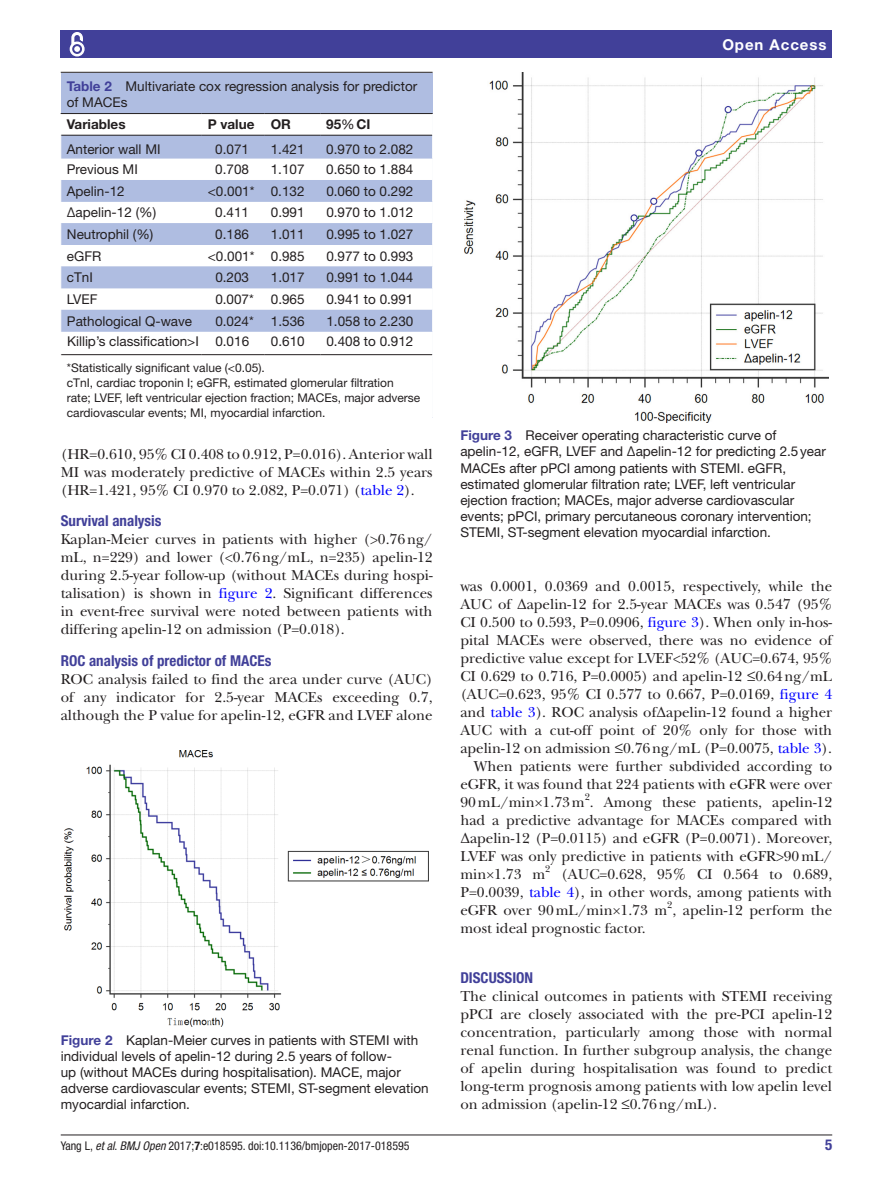
<style>
.page{position:relative;width:893px;height:1191px;background:#fff}
.page>*{position:absolute;margin:0;border:0;box-sizing:border-box;transform-origin:0 0}
.t1{font:15px/18px "New Baskerville";color:#231f20;text-align:justify}
.t2{font:700 condensed 15px "Helvetica Neue LT Std";color:#414099}
.t3{font:700 15px "Helvetica Neue LT Std";letter-spacing:.065em;color:#fff}
.t4{font:13.5px/16.2px "Helvetica Neue LT Std";color:#231f20}
.t5{font:700 13.5px "Helvetica Neue LT Std";color:#231f20}
.t6{font:12px/15px "Helvetica Neue LT Std";color:#231f20}
.t7{font:condensed 12px "Helvetica Neue LT Std";color:#231f20}
.t8{font:9.9px "New Baskerville";color:#231f20}
.s1{font-weight:700;color:#414099}
.s2{font-weight:400}
.s3{color:#00f}
.s4{font-family:"Times New Roman"}
.s5{font-style:italic}
.s6{font-weight:700}
</style>
<div class="page">
<hr style="left:61px;top:1134px;width:771px;height:1px;background:#231f20">
<div style="left:61px;top:31px;width:771px;height:27px;background:#414099"></div>
<svg style="left:69px;top:32px;width:16px;height:25px"></svg>
<div style="left:61px;top:73px;width:372px;height:344px;background:#afbde1"></div>
<hr style="left:61px;top:72px;width:372px;height:1px;background:#231f20">
<div style="left:61px;top:114px;width:371px;height:302px;background:#fff"></div>
<svg style="left:61px;top:136px;width:371px;height:195px"></svg>
<hr style="left:61px;top:113px;width:141px;height:1px;background:#231f20">
<hr style="left:61px;top:135px;width:141px;height:1px;background:#231f20">
<hr style="left:202px;top:113px;width:63px;height:1px;background:#231f20">
<hr style="left:202px;top:135px;width:63px;height:1px;background:#231f20">
<hr style="left:265px;top:113px;width:55px;height:1px;background:#231f20">
<hr style="left:265px;top:135px;width:55px;height:1px;background:#231f20">
<hr style="left:320px;top:113px;width:113px;height:1px;background:#231f20">
<hr style="left:320px;top:135px;width:112px;height:1px;background:#231f20">
<hr style="left:202px;top:354px;width:63px;height:1px;background:#231f20">
<hr style="left:265px;top:354px;width:55px;height:1px;background:#231f20">
<hr style="left:61px;top:354px;width:141px;height:1px;background:#231f20">
<hr style="left:320px;top:354px;width:112px;height:1px;background:#231f20">
<svg style="left:432px;top:114px;width:1px;height:241px"></svg>
<hr style="left:432px;top:355px;width:1px;height:62px;background:#fff">
<hr style="left:61px;top:371px;width:372px;height:2px;background:#fff">
<hr style="left:61px;top:416px;width:372px;height:2px;background:#fff">
<img style="left:65px;top:751px;width:364px;height:275px">
<img style="left:464px;top:73px;width:364px;height:349px">
<p class="t4" style="left:67px;top:77px;width:352px"><span class="s1">Table 2</span> Multivariate cox regression analysis for predictor of MACEs</p>
<p class="t5" style="left:67px;top:116px;width:60px">Variables</p>
<p class="t5" style="left:208px;top:116px;width:85px">P value OR</p>
<p class="t5" style="left:326px;top:116px;width:46px">95<span class="s2">%</span>CI</p>
<p class="t4" style="left:67px;top:141px;width:95px">Anterior wall MI</p>
<p class="t4" style="left:215px;top:141px;width:35px">0.071</p>
<p class="t4" style="left:271px;top:141px;width:35px">1.421</p>
<p class="t4" style="left:326px;top:141px;width:89px">0.970 to 2.082</p>
<p class="t4" style="left:67px;top:161px;width:73px">Previous MI</p>
<p class="t4" style="left:215px;top:161px;width:35px">0.708</p>
<p class="t4" style="left:271px;top:161px;width:35px">1.107</p>
<p class="t4" style="left:326px;top:161px;width:89px">0.650 to 1.884</p>
<p class="t4" style="left:67px;top:182px;width:59px">Apelin-12</p>
<p class="t4" style="left:208px;top:182px;width:98px">&lt;0.001* 0.132</p>
<p class="t4" style="left:326px;top:182px;width:89px">0.060 to 0.292</p>
<p class="t4" style="left:67px;top:204px;width:91px">Δapelin-12 (%)</p>
<p class="t4" style="left:215px;top:204px;width:35px">0.411</p>
<p class="t4" style="left:271px;top:204px;width:35px">0.991</p>
<p class="t4" style="left:326px;top:204px;width:89px">0.970 to 1.012</p>
<p class="t4" style="left:67px;top:226px;width:88px">Neutrophil (%)</p>
<p class="t4" style="left:215px;top:226px;width:35px">0.186</p>
<p class="t4" style="left:271px;top:226px;width:35px">1.011</p>
<p class="t4" style="left:326px;top:226px;width:89px">0.995 to 1.027</p>
<p class="t4" style="left:67px;top:247px;width:36px">eGFR</p>
<p class="t4" style="left:208px;top:247px;width:98px">&lt;0.001* 0.985</p>
<p class="t4" style="left:326px;top:247px;width:89px">0.977 to 0.993</p>
<p class="t4" style="left:67px;top:269px;width:28px">cTnI</p>
<p class="t4" style="left:215px;top:269px;width:35px">0.203</p>
<p class="t4" style="left:271px;top:269px;width:35px">1.017</p>
<p class="t4" style="left:326px;top:269px;width:89px">0.991 to 1.044</p>
<p class="t4" style="left:67px;top:291px;width:32px">LVEF</p>
<p class="t4" style="left:215px;top:291px;width:40px">0.007*</p>
<p class="t4" style="left:271px;top:291px;width:35px">0.965</p>
<p class="t4" style="left:326px;top:291px;width:89px">0.941 to 0.991</p>
<p class="t4" style="left:67px;top:312px;width:127px">Pathological Q-wave</p>
<p class="t4" style="left:215px;top:312px;width:40px">0.024*</p>
<p class="t4" style="left:271px;top:312px;width:35px">1.536</p>
<p class="t4" style="left:326px;top:312px;width:89px">1.058 to 2.230</p>
<p class="t4" style="left:67px;top:332px;width:184px">Killip’s classification&gt;I 0.016</p>
<p class="t4" style="left:271px;top:332px;width:35px">0.610</p>
<p class="t4" style="left:326px;top:332px;width:89px">0.408 to 0.912</p>
<p class="t6" style="left:67px;top:360px;width:355px">*Statistically significant value (&lt;0.05).<br>cTnI, cardiac troponin I; eGFR, estimated glomerular filtration rate; LVEF, left ventricular ejection fraction; MACEs, major adverse cardiovascular events; MI, myocardial infarction.</p>
<p class="t1" style="left:61px;top:445px;width:373px">(HR=0.610, 95% CI 0.408 to 0.912, P=0.016). Anterior wall MI was moderately predictive of MACEs within 2.5 years (HR=1.421, 95% CI 0.970 to 2.082, P=0.071) (<span class="s3">table 2</span>).</p>
<p class="t2" style="left:61px;top:512px;width:102px">Survival analysis</p>
<p class="t1" style="left:61px;top:530px;width:373px">Kaplan-Meier curves in patients with higher (&gt;0.76ng/ mL, n=229) and lower (&lt;0.76ng/mL, n=235) apelin-12 during 2.5-year follow-up (without MACEs during hospi&shy;talisation) is shown in <span class="s3">figure 2</span>. Significant differences in event-free survival were noted between patients with differing apelin-12 on admission (P=0.018).</p>
<p class="t2" style="left:61px;top:651px;width:212px">ROC analysis of predictor of MACEs</p>
<p class="t1" style="left:61px;top:670px;width:373px">ROC analysis failed to find the area under curve (AUC) of any indicator for 2.5-year MACEs exceeding 0.7, although the P value for apelin-12, eGFR and LVEF alone</p>
<p class="t4" style="left:61px;top:1031px;width:369px"><span class="s1">Figure 2</span> Kaplan-Meier curves in patients with STEMI with individual levels of apelin-12 during 2.5 years of follow-<br>up (without MACEs during hospitalisation). MACE, major adverse cardiovascular events; STEMI, ST-segment elevation myocardial infarction.</p>
<p class="t3" style="left:722px;top:35px;width:106px">Open Access</p>
<p class="t4" style="left:460px;top:427px;width:367px"><span class="s1">Figure 3</span> Receiver operating characteristic curve of apelin-12, eGFR, LVEF and Δapelin-12 for predicting 2.5year MACEs after pPCI among patients with STEMI. eGFR, estimated glomerular filtration rate; LVEF, left ventricular ejection fraction; MACEs, major adverse cardiovascular events; pPCI, primary percutaneous coronary intervention; STEMI, ST-segment elevation myocardial infarction.</p>
<p class="t1" style="left:460px;top:577px;width:373px;text-align:right">was 0.0001, 0.0369 and 0.0015, respectively, while the AUC of <span class="s4">Δ</span>apelin-12 for 2.5-year MACEs was 0.547 (95% CI 0.500 to 0.593, P=0.0906, <span class="s3">figure 3</span>). When only in-hos&shy;pital MACEs were observed, there was no evidence of predictive value except for LVEF&lt;52% (AUC=0.674, 95% CI 0.629 to 0.716, P=0.0005) and apelin-12 ≤0.64ng/mL (AUC=0.623, 95% CI 0.577 to 0.667, P=0.0169, <span class="s3">figure 4 </span>and <span class="s3">table 3</span>). ROC analysis of<span class="s4">Δ</span>apelin-12 found a higher AUC with a cut-off point of 20% only for those with apelin-12 on admission ≤0.76ng/mL (P=0.0075, <span class="s3">table 3</span>).<br>When patients were further subdivided according to eGFR, it was found that 224 patients with eGFR were over 90mL/min×1.73m . Among these patients, apelin-12</p>
<p class="t8" style="left:585px;top:791px;width:7px">2</p>
<p class="t1" style="left:460px;top:811px;width:373px">had a predictive advantage for MACEs compared with <span class="s4">Δ</span>apelin-12 (P=0.0115) and eGFR (P=0.0071). Moreover, LVEF was only predictive in patients with eGFR&gt;90mL/ min×1.73 m</p>
<p class="t8" style="left:545px;top:863px;width:7px">2</p>
<p class="t1" style="left:460px;top:865px;width:373px;text-indent:101px">(AUC=0.628, 95% CI 0.564 to 0.689, P=0.0039, <span class="s3">table 4</span>), in other words, among patients with eGFR over 90mL/min×1.73 m , apelin-12 perform the</p>
<p class="t8" style="left:667px;top:899px;width:7px">2</p>
<p class="t1" style="left:460px;top:919px;width:187px">most ideal prognostic factor.</p>
<p class="t2" style="left:460px;top:969px;width:74px">Discussion</p>
<p class="t1" style="left:460px;top:987px;width:373px">The clinical outcomes in patients with STEMI receiving pPCI are closely associated with the pre-PCI apelin-12 concentration, particularly among those with normal renal function. In further subgroup analysis, the change of apelin during hospitalisation was found to predict long-term prognosis among patients with low apelin level on admission (apelin-12 ≤0.76ng/mL).</p>
<p class="t7" style="left:61px;top:1138px;width:350px">Yang L, <span class="s5">et al</span>. <span class="s5">BMJ Open</span> 2017;<span class="s6">7</span>:e018595. doi:10.1136/bmjopen-2017-018595</p>
<p class="t2" style="left:825px;top:1135px;width:9px">5</p>
</div>
